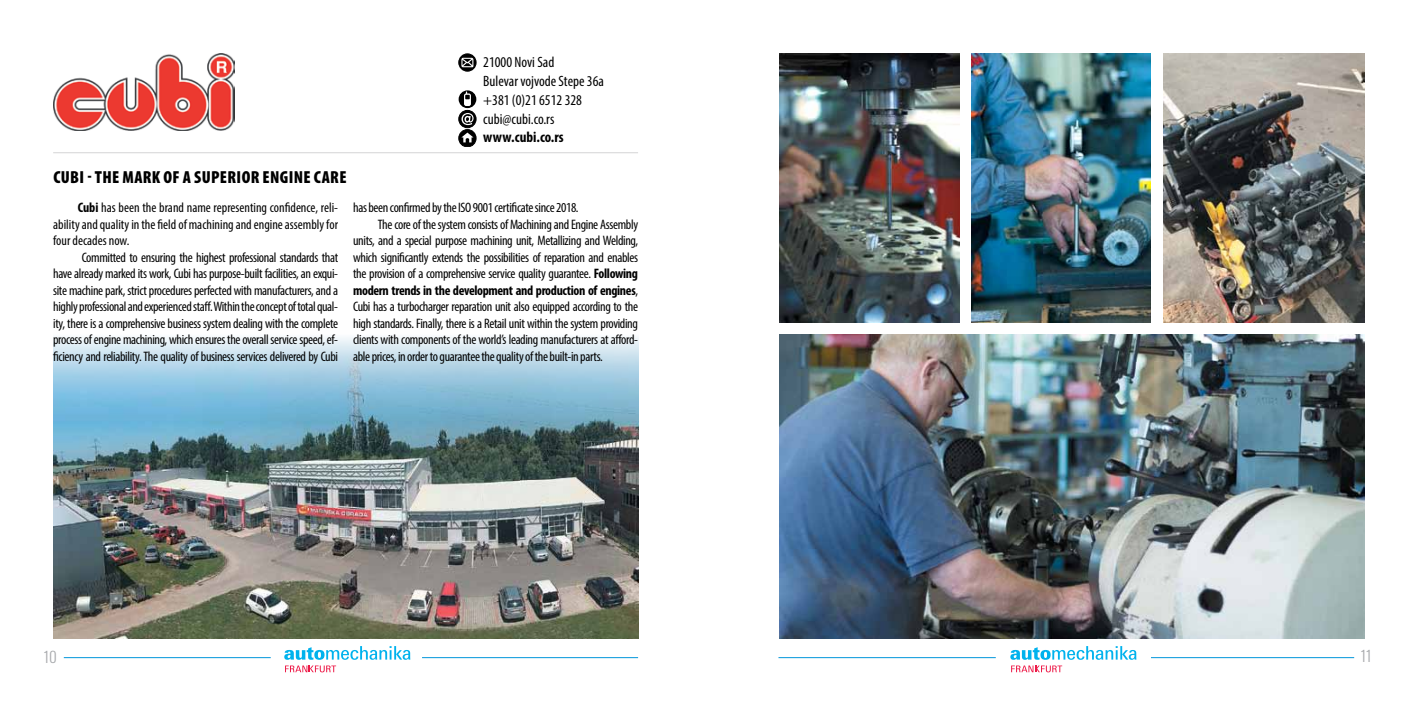
<style>
.page{position:relative;width:1418px;height:709px;background:#fff}
.page>*{position:absolute;margin:0;border:0;box-sizing:border-box;transform-origin:0 0}
.t1{font:900 condensed 17.5px "Myriad Pro";letter-spacing:.02em;color:#000}
.t2{font:condensed 15px/18.8px "Myriad Pro";color:#000}
.t3{font:700 condensed 15px "Myriad Pro";letter-spacing:.005em;color:#000}
.t4{font:300 15px "Oswald";color:#a7a9ac}
.t5{font:condensed 13.75px/16.5px "Myriad Pro";letter-spacing:-.025em;color:#000;text-align:justify}
.t6{font:700 condensed 13.75px "Myriad Pro";letter-spacing:-.025em;color:#000}
.s1{font-weight:700}
.s2{font-weight:400}
</style>
<div class="page">
<div style="left:459px;top:110px;width:17px;height:18px;border:1px solid #000;border-radius:50%"></div>
<div style="left:459px;top:130px;width:17px;height:17px;background:#000;border-radius:50%"></div>
<div style="left:459px;top:129px;width:17px;height:18px;border:1px solid #000;border-radius:50%"></div>
<svg style="left:461px;top:133px;width:12px;height:9px"></svg>
<svg style="left:459px;top:54px;width:17px;height:17px"></svg>
<div style="left:459px;top:54px;width:17px;height:17px;border:1px solid #000;border-radius:50%"></div>
<svg style="left:461px;top:58px;width:12px;height:9px"></svg>
<hr style="left:53px;top:152px;width:585px;height:1px;background:#6d6e71">
<img style="left:53px;top:337px;width:585px;height:301px">
<img style="left:780px;top:334px;width:584px;height:304px">
<img style="left:780px;top:53px;width:179px;height:269px">
<img style="left:1163px;top:53px;width:201px;height:269px">
<img style="left:971px;top:53px;width:179px;height:269px">
<img style="left:53px;top:53px;width:181px;height:77px">
<svg style="left:458px;top:90px;width:18px;height:35px"></svg>
<hr style="left:64px;top:657px;width:207px;height:1px;background:#0095da">
<hr style="left:422px;top:657px;width:216px;height:1px;background:#0095da">
<svg style="left:284px;top:646px;width:126px;height:26px"></svg>
<hr style="left:1150px;top:657px;width:204px;height:1px;background:#0095da">
<hr style="left:778px;top:657px;width:217px;height:1px;background:#0095da">
<svg style="left:1010px;top:646px;width:126px;height:26px"></svg>
<p class="t1" style="left:53px;top:167px;width:270px">CUBI - THE MARK OF A SUPERIOR ENGINE CARE</p>
<p class="t2" style="left:483px;top:53px;width:122px">21000 Novi Sad<br>Bulevar vojvode Stepe 36a +381 (0)21 6512 328 cubi@cubi.co.rs</p>
<p class="t3" style="left:483px;top:128px;width:82px">www.cubi.co.rs</p>
<p class="t5" style="left:53px;top:199px;width:286px;text-indent:25px"><span class="s1">Cubi</span> has been the brand name representing confidence, reli&shy;ability and quality in the field of machining and engine assembly for four decades now.</p>
<p class="t5" style="left:53px;top:249px;width:286px;text-indent:29px">Committed to ensuring the highest professional standards that have already marked its work, Cubi has purpose-built facilities, an exqui&shy;site machine park, strict procedures perfected with manufacturers, and a highly professional and experienced staff. Within the concept of total qual&shy;ity, there is a comprehensive business system dealing with the complete process of engine machining, which ensures the overall service speed, ef&shy;ficiency and reliability. The quality of business services delivered by Cubi</p>
<p class="t5" style="left:353px;top:199px;width:227px">has been confirmed by the ISO 9001 certificate since 2018.</p>
<p class="t5" style="left:378px;top:216px;width:262px">The core of the system consists of Machining and Engine Assembly</p>
<p class="t5" style="left:353px;top:232px;width:286px">units, and a special purpose machining unit, Metallizing and Welding,</p>
<p class="t5" style="left:353px;top:249px;width:286px">which significantly extends the possibilities of reparation and enables</p>
<p class="t5" style="left:353px;top:265px;width:286px">the provision of a comprehensive service quality guarantee. <span class="s1">Following</span></p>
<p class="t6" style="left:353px;top:281px;width:286px">modern trends in the development and production of engines<span class="s2">,</span></p>
<p class="t5" style="left:353px;top:298px;width:286px">Cubi has a turbocharger reparation unit also equipped according to the</p>
<p class="t5" style="left:353px;top:315px;width:286px">high standards. Finally, there is a Retail unit within the system providing</p>
<p class="t5" style="left:353px;top:331px;width:286px">clients with components of the world’s leading manufacturers at afford-</p>
<p class="t5" style="left:353px;top:348px;width:251px">able prices, in order to guarantee the quality of the built-in parts.</p>
<p class="t4" style="left:44px;top:644px;width:15px">10</p>
<p class="t4" style="left:1360px;top:642px;width:13px">11</p>
</div>
